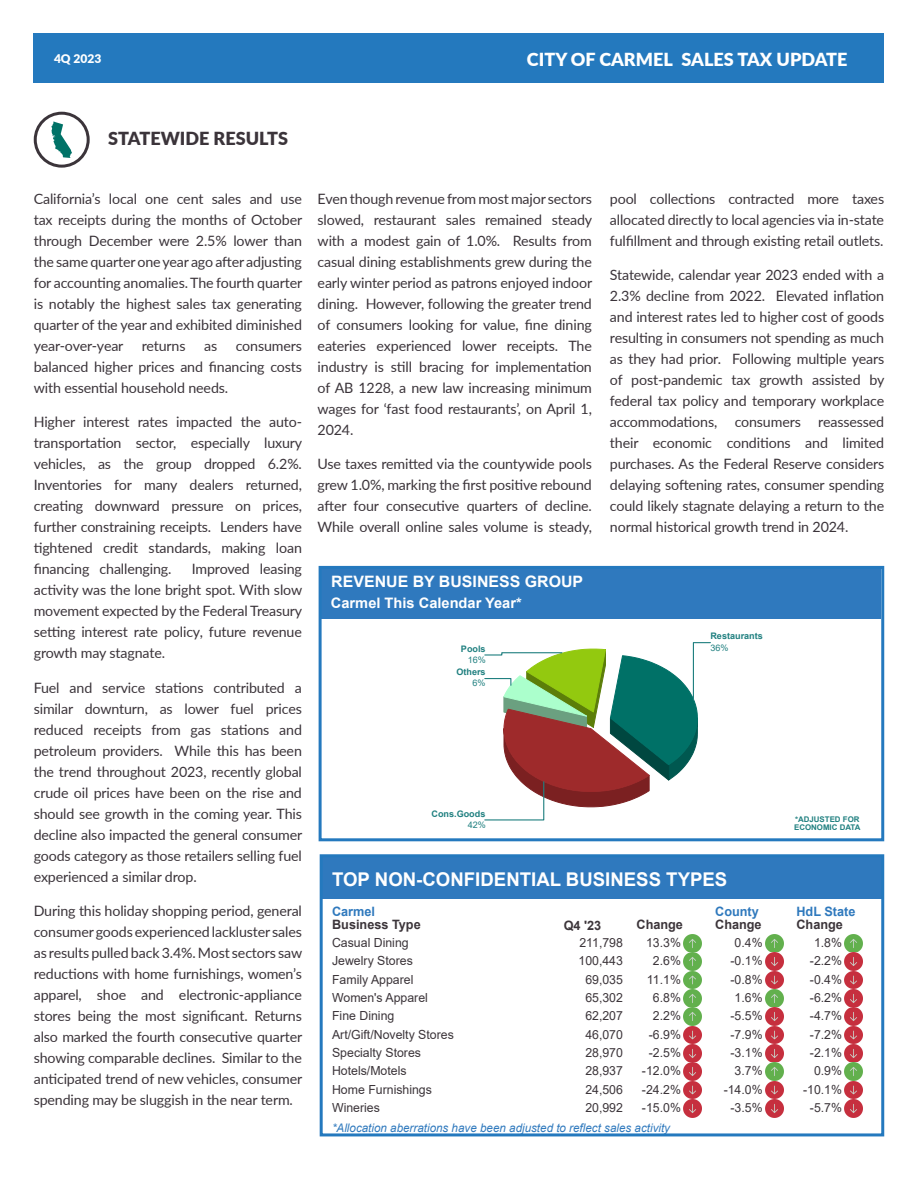
<style>
.page{position:relative;width:918px;height:1188px;background:#fff}
.page>*{position:absolute;margin:0;border:0;box-sizing:border-box;transform-origin:0 0}
.t1{font:700 18.9px "Arial";color:#fff}
.t2{font:900 18px "Lato";color:#fff}
.Story_Heading{font:900 18px "Lato";color:#3b343a}
.t3{font:700 15.75px "Arial";color:#fff}
.t4{font:700 14.4px "Arial";color:#fff}
.t5{font:14.25px/21px "Lato";letter-spacing:-.01em;color:#3b343a;text-align:justify}
.t6{font:700 12.9px/13.8px "Arial";color:#3c353a}
.t7{font:700 12.9px "Arial";color:#2f79bd}
.t8{font:12.45px "Arial";color:#3c353a}
.t9{font:900 12px "Lato";color:#fff}
.t10{font:italic 11.85px "Arial";color:#2f79bd}
.t11{font:700 9px "Arial";color:#208080}
.t12{font:9px "Arial";color:#208080}
.t13{font:700 7.8px/7.8px "Arial";color:#208080}
.s1{color:#2f79bd}
</style>
<div class="page">
<div style="left:322px;top:857px;width:561px;height:42px;background:#2f79be"></div>
<img style="left:683px;top:935px;width:19px;height:182px">
<img style="left:766px;top:935px;width:18px;height:182px">
<img style="left:844px;top:935px;width:18px;height:182px">
<div style="left:322px;top:568px;width:559px;height:51px;background:#2f79be"></div>
<svg style="left:484px;top:642px;width:227px;height:179px"></svg>
<div style="left:319px;top:566px;width:565px;height:275px;border:3px solid #2479be"></div>
<div style="left:34px;top:34px;width:850px;height:49px;background:#2479be"></div>
<div style="left:320px;top:854px;width:564px;height:282px;border:3px solid #2479be"></div>
<div style="left:34px;top:112px;width:56px;height:56px;border:3px solid #3b343a;border-radius:50%"></div>
<svg style="left:51px;top:121px;width:21px;height:37px"></svg>
<p class="t9" style="left:54px;top:50px;width:49px">4Q 2023</p>
<p class="t2" style="left:527px;top:46px;width:147px">CITY OF CARMEL</p>
<p class="t2" style="left:682px;top:46px;width:167px">SALES TAX UPDATE</p>
<p class="Story_Heading" style="left:108px;top:125px;width:181px">STATEWIDE RESULTS</p>
<p class="t5" style="left:34px;top:187px;width:270px">California’s local one cent sales and use tax receipts during the months of October through December were 2.5% lower than the same quarter one year ago after adjusting for accounting anomalies. The fourth quarter is notably the highest sales tax generating quarter of the year and exhibited diminished year-over-year</p>
<p class="t5" style="left:142px;top:334px;width:45px">returns</p>
<p class="t5" style="left:204px;top:334px;width:15px">as</p>
<p class="t5" style="left:34px;top:334px;width:270px;text-indent:202px">consumers balanced higher prices and financing costs with essential household needs.</p>
<p class="t5" style="left:34px;top:411px;width:270px">Higher interest rates impacted the auto&shy;transportation sector, especially luxury vehicles, as the group dropped 6.2%.<br>Inventories for many dealers returned, creating downward pressure on prices, further constraining receipts. Lenders have tightened credit standards, making loan financing challenging.</p>
<p class="t5" style="left:34px;top:558px;width:270px;text-indent:158px">Improved leasing activity was the lone bright spot. With slow movement expected by the Federal Treasury setting interest rate policy, future revenue growth may stagnate.</p>
<p class="t5" style="left:34px;top:676px;width:270px">Fuel and service stations contributed a similar downturn, as lower fuel prices reduced receipts from gas stations and petroleum providers. While this has been the trend throughout 2023, recently global crude oil prices have been on the rise and should see growth in the coming year. This decline also impacted the general consumer goods category as those retailers selling fuel experienced a similar drop.</p>
<p class="t5" style="left:34px;top:900px;width:270px">During this holiday shopping period, general consumer goods experienced lackluster sales as results pulled back 3.4%. Most sectors saw reductions with home furnishings, women’s apparel, shoe and electronic-appliance stores being the most significant. Returns also marked the fourth consecutive quarter showing comparable declines. Similar to the anticipated trend of new vehicles, consumer spending may be sluggish in the near term.</p>
<p class="t5" style="left:318px;top:187px;width:276px">Even though revenue from most major sectors slowed, restaurant sales remained steady with a modest gain of 1.0%. Results from casual dining establishments grew during the early winter period as patrons enjoyed indoor dining. However, following the greater trend of consumers looking for value, fine dining eateries experienced lower receipts. The industry is still bracing for implementation of AB 1228, a new law increasing minimum wages for ‘fast food restaurants’, on April 1, 2024.</p>
<p class="t5" style="left:318px;top:453px;width:276px">Use taxes remitted via the countywide pools grew 1.0%, marking the first positive rebound after four consecutive quarters of decline.<br>While overall online sales volume is steady,</p>
<p class="t3" style="left:331px;top:570px;width:253px">REVENUE BY BUSINESS GROUP</p>
<p class="t4" style="left:331px;top:593px;width:192px">Carmel This Calendar Year*</p>
<p class="t11" style="left:461px;top:642px;width:26px">Pools</p>
<p class="t12" style="left:468px;top:653px;width:20px">16%</p>
<p class="t11" style="left:456px;top:666px;width:31px">Others</p>
<p class="t12" style="left:472px;top:677px;width:15px">6%</p>
<p class="t5" style="left:610px;top:187px;width:276px">pool collections contracted more taxes allocated directly to local agencies via in-state fulfillment and through existing retail outlets.</p>
<p class="t5" style="left:610px;top:264px;width:276px">Statewide, calendar year 2023 ended with a 2.3% decline from 2022. Elevated inflation and interest rates led to higher cost of goods resulting in consumers not spending as much as they had prior. Following multiple years of post-pandemic tax growth assisted by federal tax policy and temporary workplace accommodations, consumers reassessed their economic conditions and limited purchases. As the Federal Reserve considers delaying softening rates, consumer spending could likely stagnate delaying a return to the normal historical growth trend in 2024.</p>
<p class="t11" style="left:710px;top:630px;width:54px">Restaurants</p>
<p class="t12" style="left:710px;top:641px;width:20px">36%</p>
<p class="t11" style="left:432px;top:807px;width:55px">Cons.Goods</p>
<p class="t12" style="left:468px;top:818px;width:20px">42%</p>
<p class="t13" style="left:794px;top:816px;width:68px">*ADJUSTED FOR<br>ECONOMIC DATA</p>
<p class="t1" style="left:332px;top:866px;width:397px">TOP NON-CONFIDENTIAL BUSINESS TYPES</p>
<p class="t6" style="left:564px;top:918px;width:39px">Q4 '23</p>
<p class="t6" style="left:332px;top:904px;width:90px"><span class="s1">Carmel<br></span>Business Type</p>
<p class="t7" style="left:715px;top:902px;width:45px">County</p>
<p class="t7" style="left:796px;top:902px;width:61px">HdL State</p>
<p class="t6" style="left:637px;top:918px;width:48px">Change</p>
<p class="t6" style="left:715px;top:918px;width:48px">Change</p>
<p class="t6" style="left:796px;top:918px;width:48px">Change</p>
<p class="t8" style="left:332px;top:934px;width:78px">Casual Dining</p>
<p class="t8" style="left:579px;top:934px;width:45px">211,798</p>
<p class="t8" style="left:646px;top:934px;width:36px">13.3%</p>
<p class="t8" style="left:735px;top:934px;width:30px">0.4%</p>
<p class="t8" style="left:814px;top:934px;width:30px">1.8%</p>
<p class="t8" style="left:332px;top:952px;width:82px">Jewelry Stores</p>
<p class="t8" style="left:579px;top:952px;width:46px">100,443</p>
<p class="t8" style="left:653px;top:952px;width:30px">2.6%</p>
<p class="t8" style="left:731px;top:952px;width:34px">-0.1%</p>
<p class="t8" style="left:810px;top:952px;width:34px">-2.2%</p>
<p class="t8" style="left:332px;top:971px;width:83px">Family Apparel</p>
<p class="t8" style="left:585px;top:971px;width:39px">69,035</p>
<p class="t8" style="left:647px;top:971px;width:35px">11.1%</p>
<p class="t8" style="left:731px;top:971px;width:34px">-0.8%</p>
<p class="t8" style="left:810px;top:971px;width:34px">-0.4%</p>
<p class="t8" style="left:332px;top:989px;width:97px">Women's Apparel</p>
<p class="t8" style="left:585px;top:989px;width:39px">65,302</p>
<p class="t8" style="left:653px;top:989px;width:30px">6.8%</p>
<p class="t8" style="left:735px;top:989px;width:30px">1.6%</p>
<p class="t8" style="left:810px;top:989px;width:34px">-6.2%</p>
<p class="t8" style="left:332px;top:1007px;width:64px">Fine Dining</p>
<p class="t8" style="left:585px;top:1007px;width:39px">62,207</p>
<p class="t8" style="left:653px;top:1007px;width:30px">2.2%</p>
<p class="t8" style="left:731px;top:1007px;width:34px">-5.5%</p>
<p class="t8" style="left:810px;top:1007px;width:34px">-4.7%</p>
<p class="t8" style="left:332px;top:1026px;width:123px">Art/Gift/Novelty Stores</p>
<p class="t8" style="left:585px;top:1026px;width:39px">46,070</p>
<p class="t8" style="left:649px;top:1026px;width:34px">-6.9%</p>
<p class="t8" style="left:731px;top:1026px;width:34px">-7.9%</p>
<p class="t8" style="left:810px;top:1026px;width:34px">-7.2%</p>
<p class="t8" style="left:332px;top:1044px;width:90px">Specialty Stores</p>
<p class="t8" style="left:585px;top:1044px;width:39px">28,970</p>
<p class="t8" style="left:649px;top:1044px;width:34px">-2.5%</p>
<p class="t8" style="left:731px;top:1044px;width:34px">-3.1%</p>
<p class="t8" style="left:810px;top:1044px;width:34px">-2.1%</p>
<p class="t8" style="left:332px;top:1062px;width:76px">Hotels/Motels</p>
<p class="t8" style="left:585px;top:1062px;width:39px">28,937</p>
<p class="t8" style="left:642px;top:1062px;width:41px">-12.0%</p>
<p class="t8" style="left:735px;top:1062px;width:30px">3.7%</p>
<p class="t8" style="left:814px;top:1062px;width:30px">0.9%</p>
<p class="t8" style="left:332px;top:1081px;width:101px">Home Furnishings</p>
<p class="t8" style="left:585px;top:1081px;width:39px">24,506</p>
<p class="t8" style="left:642px;top:1081px;width:41px">-24.2%</p>
<p class="t8" style="left:724px;top:1081px;width:41px">-14.0%</p>
<p class="t8" style="left:803px;top:1081px;width:41px">-10.1%</p>
<p class="t8" style="left:332px;top:1099px;width:49px">Wineries</p>
<p class="t8" style="left:585px;top:1099px;width:39px">20,992</p>
<p class="t8" style="left:642px;top:1099px;width:41px">-15.0%</p>
<p class="t8" style="left:731px;top:1099px;width:34px">-3.5%</p>
<p class="t8" style="left:810px;top:1099px;width:34px">-5.7%</p>
<p class="t10" style="left:332px;top:1121px;width:340px">*Allocation aberrations have been adjusted to reflect sales activity</p>
</div>
